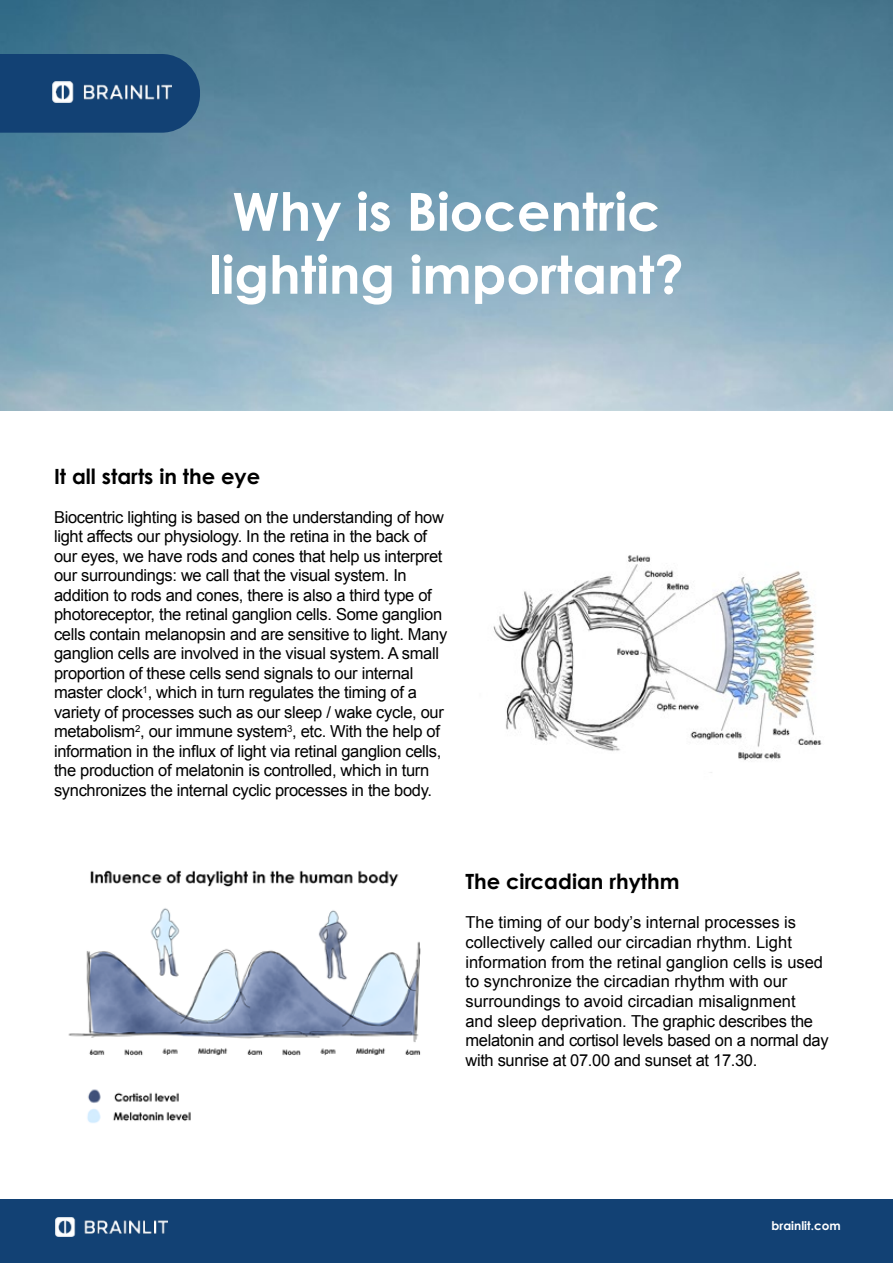
<style>
.page{position:relative;width:893px;height:1263px;background:#fff}
.page>*{position:absolute;margin:0;border:0;box-sizing:border-box;transform-origin:0 0}
.t1{font:700 52.5px/63px "Century Gothic Pro";color:#fff;text-align:center}
.t2{font:700 21px "Century Gothic Pro";color:#000}
.t3{font:16.5px/19.5px "Arial";letter-spacing:-.02em;color:#000}
.t4{font:16.5px/19.6px "Arial";color:#000}
.t5{font:700 12px "Century Gothic Pro";color:#fff}
</style>
<div class="page">
<img style="left:493px;top:555px;width:329px;height:218px">
<img style="left:68px;top:870px;width:353px;height:253px">
<div style="left:0;top:1200px;width:893px;height:63px;background:#124174"></div>
<img style="left:56px;top:1217px;width:111px;height:19px">
<img style="left:0;top:0;width:893px;height:410px">
<div style="left:0;top:54px;width:200px;height:79px;background:#124174"></div>
<img style="left:53px;top:82px;width:118px;height:21px">
<h1 class="t1" style="left:209px;top:179px;width:476px">Why is Biocentric lighting important?</h1>
<p class="t2" style="left:54px;top:463px;width:208px">It all starts in the eye</p>
<p class="t3" style="left:54px;top:508px;width:395px">Biocentric lighting is based on the understanding of how light affects our physiology. In the retina in the back of our eyes, we have rods and cones that help us interpret our surroundings: we call that the visual system. In addition to rods and cones, there is also a third type of photoreceptor, the retinal ganglion cells. Some ganglion cells contain melanopsin and are sensitive to light. Many ganglion cells are involved in the visual system. A small proportion of these cells send signals to our internal master clock<sup>1</sup>, which in turn regulates the timing of a variety of processes such as our sleep / wake cycle, our metabolism<sup>2</sup>, our immune system<sup>3</sup>, etc. With the help of information in the influx of light via retinal ganglion cells, the production of melatonin is controlled, which in turn synchronizes the internal cyclic processes in the body.</p>
<p class="t2" style="left:465px;top:868px;width:216px">The circadian rhythm</p>
<p class="t4" style="left:465px;top:912px;width:365px">The timing of our body’s internal processes is collectively called our circadian rhythm. Light information from the retinal ganglion cells is used to synchronize the circadian rhythm with our surroundings to avoid circadian misalignment<br>and sleep deprivation. The graphic describes the melatonin and cortisol levels based on a normal day with sunrise at 07.00 and sunset at 17.30.</p>
<p class="t5" style="left:772px;top:1218px;width:71px">brainlit.com</p>
</div>
